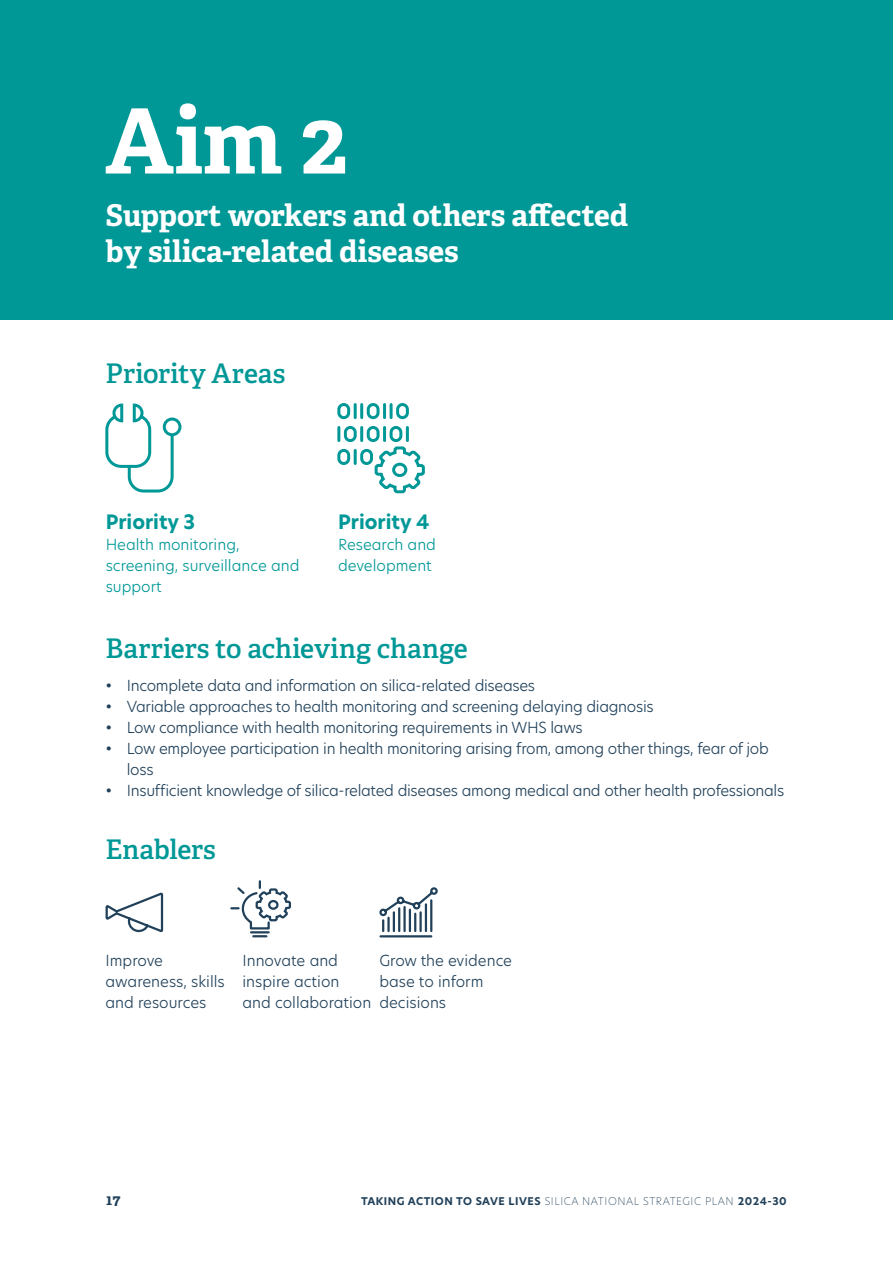
<style>
.page{position:relative;width:893px;height:1263px;background:#fff}
.page>*{position:absolute;margin:0;border:0;box-sizing:border-box;transform-origin:0 0}
.t1{font:700 90px "Adelle";color:#fff}
.t2{font:700 30px/36px "Adelle";letter-spacing:-.005em;color:#fff}
.t3{font:600 27px "Adelle";color:#009897}
.t4{font:700 19.5px "New Hero";color:#009897}
.t5{font:300 15px/21px "New Hero";letter-spacing:-.02em;color:#21415a}
.t6{font:300 15px/21px "New Hero";color:#21415a}
.t7{font:300 15px/21px "New Hero";color:#009897}
.t8{font:700 15px "Adelle";color:#21415a}
.t9{font:700 10.5px "New Hero";letter-spacing:.05em;color:#21415a}
.s1{font-weight:200}
</style>
<div class="page">
<div style="left:0;top:0;width:892px;height:320px;background:#009897"></div>
<div style="left:163px;top:417px;width:18px;height:19px;border:3px solid #009897;border-radius:50%"></div>
<svg style="left:105px;top:403px;width:70px;height:90px"></svg>
<svg style="left:105px;top:892px;width:59px;height:41px"></svg>
<svg style="left:379px;top:887px;width:59px;height:51px"></svg>
<svg style="left:231px;top:881px;width:60px;height:56px"></svg>
<div style="left:268px;top:900px;width:11px;height:10px;border:2px solid #21415a;border-radius:50%"></div>
<svg style="left:337px;top:403px;width:88px;height:91px"></svg>
<hr style="left:892px;top:0;width:1px;height:74px;background:#009897">
<h1 class="t1" style="left:105px;top:84px;width:244px">Aim 2</h1>
<h2 class="t2" style="left:105px;top:198px;width:524px">Support workers and others affected by silica-related diseases</h2>
<h3 class="t3" style="left:105px;top:356px;width:181px">Priority Areas</h3>
<h3 class="t4" style="left:106px;top:509px;width:91px">Priority 3</h3>
<p class="t7" style="left:106px;top:534px;width:195px">Health monitoring, screening, surveillance and support</p>
<h3 class="t4" style="left:338px;top:509px;width:93px">Priority 4</h3>
<p class="t7" style="left:338px;top:534px;width:99px">Research and development</p>
<h3 class="t3" style="left:105px;top:631px;width:364px">Barriers to achieving change</h3>
<p class="t5" style="left:106px;top:675px;width:431px">• Incomplete data and information on silica-related diseases</p>
<p class="t5" style="left:106px;top:696px;width:550px">• Variable approaches to health monitoring and screening delaying diagnosis</p>
<p class="t5" style="left:106px;top:717px;width:479px">• Low compliance with health monitoring requirements in WHS laws</p>
<p class="t5" style="left:127px;top:738px;width:644px;text-indent:-21px">• Low employee participation in health monitoring arising from, among other things, fear of job loss</p>
<p class="t5" style="left:106px;top:780px;width:680px">• Insufficient knowledge of silica-related diseases among medical and other health professionals</p>
<h3 class="t3" style="left:106px;top:832px;width:112px">Enablers</h3>
<p class="t6" style="left:106px;top:950px;width:121px">Improve awareness, skills and resources</p>
<p class="t6" style="left:242px;top:950px;width:130px">Innovate and inspire action and collaboration</p>
<p class="t6" style="left:379px;top:950px;width:134px">Grow the evidence base to inform decisions</p>
<p class="t8" style="left:106px;top:1190px;width:16px">17</p>
<p class="t9" style="left:361px;top:1194px;width:427px">TAKING ACTION TO SAVE LIVES <span class="s1">SILICA NATIONAL STRATEGIC PLAN</span> 2024-30</p>
</div>
